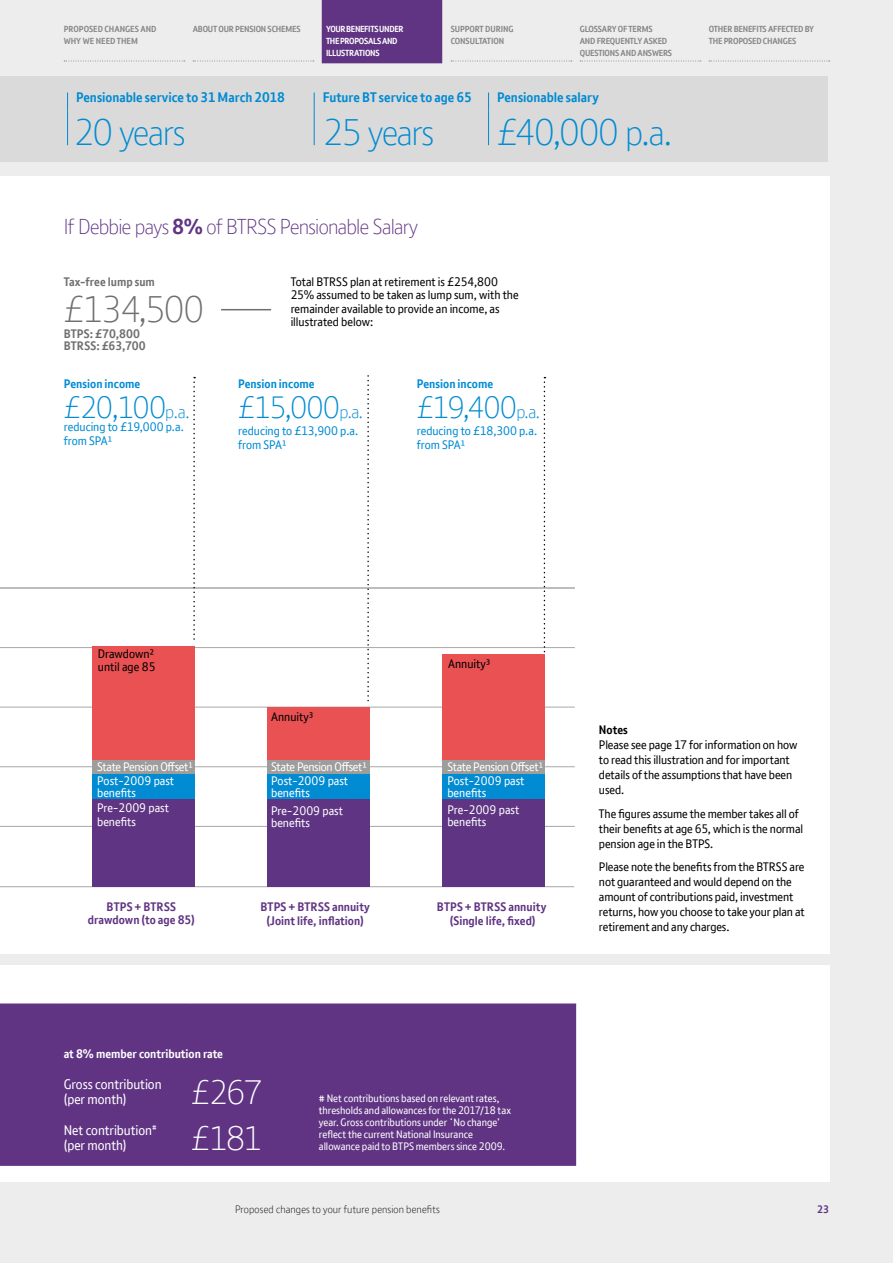
<style>
.page{position:relative;width:893px;height:1263px;background:#ededed}
.page>*{position:absolute;margin:0;border:0;box-sizing:border-box;transform-origin:0 0}
.t1{font:300 36px "BT Font";letter-spacing:-.035em;color:#008bd2}
.t2{font:300 36px "BT Font";letter-spacing:-.045em;color:#706f6f}
.t3{font:300 33px "BT Font";letter-spacing:-.055em;color:#fff}
.t4{font:300 30px "BT Font";letter-spacing:-.03em;color:#008bd2}
.t5{font:300 21px "BT Font";letter-spacing:-.03em;color:#603483}
.t6{font:700 13.5px "BT Font";color:#008bd2}
.t7{font:13.5px/15px "BT Font";letter-spacing:-.005em;color:#fff}
.t8{font:12px/15px "BT Font";letter-spacing:-.005em;color:#000}
.t9{font:12px/12px "BT Font";color:#fff}
.t10{font:700 12px/14.4px "BT Font";color:#603483;text-align:center}
.t11{font:12px/13.5px "BT Font";color:#008bd2}
.t12{font:12px "BT Font";letter-spacing:-.025em;color:#fff}
.t13{font:700 12px/12px "BT Font";letter-spacing:.005em;color:#706f6f}
.t14{font:700 12px "BT Font";color:#008bd2}
.t15{font:700 12px "BT Font";color:#fff}
.t16{font:700 12px "BT Font";color:#000}
.t17{font:10.5px/12px "BT Font";color:#fff}
.t18{font:300 10.5px "BT Font";letter-spacing:.015em;color:#000}
.t19{font:700 10.5px "BT Font";color:#603483}
.t20{font:700 8.55px/12px "BT Font";letter-spacing:-.02em;color:#878787}
.t21{font:700 8.55px/12px "BT Font";letter-spacing:-.035em;color:#fff}
.t22{font:700 8.55px/12px "BT Font";color:#878787}
.s1{font-weight:700}
.s2{font-size:18px}
</style>
<div class="page">
<div style="left:0;top:77px;width:828px;height:85px;background:#dadada"></div>
<div style="left:0;top:176px;width:829px;height:777px;background:#fff"></div>
<div style="left:0;top:965px;width:829px;height:217px;background:#fff"></div>
<div style="left:0;top:1005px;width:576px;height:161px;background:#603483"></div>
<hr style="left:0;top:1004px;width:64px;height:1px;background:#603483">
<hr style="left:64px;top:1004px;width:127px;height:1px;background:#603483">
<hr style="left:191px;top:1004px;width:128px;height:1px;background:#603483">
<hr style="left:319px;top:1004px;width:216px;height:1px;background:#603483">
<hr style="left:535px;top:1004px;width:41px;height:1px;background:#603483">
<svg style="left:64px;top:61px;width:121px;height:1px"></svg>
<svg style="left:193px;top:61px;width:121px;height:1px"></svg>
<div style="left:322px;top:0;width:120px;height:63px;background:#603483"></div>
<svg style="left:451px;top:61px;width:121px;height:1px"></svg>
<svg style="left:580px;top:61px;width:121px;height:1px"></svg>
<svg style="left:709px;top:61px;width:121px;height:1px"></svg>
<hr style="left:0;top:707px;width:575px;height:1px;background:#a8a8a7">
<hr style="left:0;top:647px;width:575px;height:1px;background:#a8a8a7">
<hr style="left:0;top:826px;width:575px;height:1px;background:#a8a8a7">
<hr style="left:0;top:766px;width:575px;height:1px;background:#a8a8a7">
<hr style="left:0;top:588px;width:575px;height:1px;background:#a8a8a7">
<svg style="left:193px;top:377px;width:2px;height:263px"></svg>
<svg style="left:367px;top:376px;width:2px;height:326px"></svg>
<svg style="left:544px;top:377px;width:1px;height:275px"></svg>
<hr style="left:0;top:886px;width:574px;height:1px;background:#a8a8a7">
<div style="left:92px;top:646px;width:102px;height:115px;background:#ea5153"></div>
<div style="left:92px;top:761px;width:102px;height:13px;background:#9d9d9c"></div>
<div style="left:92px;top:774px;width:102px;height:25px;background:#008bd2"></div>
<div style="left:92px;top:799px;width:102px;height:87px;background:#5f3482"></div>
<div style="left:267px;top:707px;width:102px;height:54px;background:#ea5153"></div>
<div style="left:267px;top:761px;width:102px;height:13px;background:#9d9d9c"></div>
<div style="left:267px;top:774px;width:102px;height:25px;background:#008bd2"></div>
<div style="left:267px;top:799px;width:102px;height:87px;background:#5f3482"></div>
<div style="left:442px;top:655px;width:102px;height:106px;background:#ea5153"></div>
<div style="left:442px;top:761px;width:102px;height:13px;background:#9d9d9c"></div>
<div style="left:442px;top:774px;width:102px;height:25px;background:#008bd2"></div>
<div style="left:442px;top:799px;width:102px;height:87px;background:#5f3482"></div>
<svg style="left:67px;top:92px;width:1px;height:19px"></svg>
<hr style="left:67px;top:111px;width:1px;height:34px;background:#008bd2">
<svg style="left:314px;top:92px;width:1px;height:19px"></svg>
<hr style="left:314px;top:111px;width:1px;height:34px;background:#008bd2">
<svg style="left:488px;top:92px;width:1px;height:19px"></svg>
<hr style="left:488px;top:111px;width:1px;height:34px;background:#008bd2">
<hr style="left:221px;top:309px;width:50px;height:1px;background:#706f6f">
<p class="t22" style="left:64px;top:23px;width:94px">PROPOSED CHANGES AND<br>WHY WE NEED THEM</p>
<p class="t20" style="left:193px;top:23px;width:109px">ABOUT OUR PENSION SCHEMES</p>
<p class="t21" style="left:326px;top:23px;width:79px">YOUR BENEFITS UNDER<br>THE PROPOSALS AND<br>ILLUSTRATIONS</p>
<p class="t20" style="left:451px;top:23px;width:64px">SUPPORT DURING<br>CONSULTATION</p>
<p class="t20" style="left:580px;top:23px;width:94px">GLOSSARY OF TERMS<br>AND FREQUENTLY ASKED<br>QUESTIONS AND ANSWERS</p>
<p class="t20" style="left:709px;top:23px;width:107px">OTHER BENEFITS AFFECTED BY<br>THE PROPOSED CHANGES</p>
<p class="t6" style="left:76px;top:89px;width:210px">Pensionable service to 31 March 2018</p>
<p class="t6" style="left:323px;top:89px;width:151px">Future BT service to age 65</p>
<p class="t6" style="left:497px;top:89px;width:103px">Pensionable salary</p>
<h1 class="t1" style="left:74px;top:109px;width:113px">20 years</h1>
<h1 class="t1" style="left:323px;top:109px;width:113px">25 years</h1>
<h1 class="t1" style="left:497px;top:109px;width:176px">£40,000 p.a.</h1>
<h3 class="t5" style="left:64px;top:213px;width:356px">If Debbie pays <span class="s1">8%</span> of BTRSS Pensionable Salary</h3>
<p class="t13" style="left:64px;top:275px;width:93px">Tax-free lump sum</p>
<h1 class="t2" style="left:64px;top:286px;width:142px">£134,500</h1>
<p class="t13" style="left:64px;top:328px;width:84px">BTPS: £70,800<br>BTRSS: £63,700</p>
<p class="t8" style="left:291px;top:274px;width:229px;line-height:13.5px">Total BTRSS plan at retirement is £254,800<br>25% assumed to be taken as lump sum, with the remainder available to provide an income, as illustrated below:</p>
<p class="t14" style="left:64px;top:375px;width:78px">Pension income</p>
<h3 class="t4" style="left:64px;top:388px;width:127px">£20,100<span class="s2">p.a.</span></h3>
<p class="t11" style="left:64px;top:420px;width:122px">reducing to £19,000 p.a. from SPA¹</p>
<p class="t14" style="left:238px;top:375px;width:78px">Pension income</p>
<h3 class="t4" style="left:238px;top:388px;width:126px">£15,000<span class="s2">p.a.</span></h3>
<p class="t11" style="left:238px;top:424px;width:122px">reducing to £13,900 p.a. from SPA¹</p>
<p class="t14" style="left:417px;top:375px;width:78px">Pension income</p>
<h3 class="t4" style="left:417px;top:388px;width:125px">£19,400<span class="s2">p.a.</span></h3>
<p class="t11" style="left:417px;top:424px;width:122px">reducing to £18,300 p.a. from SPA¹</p>
<p class="t8" style="left:98px;top:646px;width:59px;line-height:13.5px">Drawdown² until age 85</p>
<p class="t8" style="left:448px;top:657px;width:44px">Annuity³</p>
<p class="t12" style="left:97px;top:759px;width:97px">State Pension Offset¹</p>
<p class="t8" style="left:271px;top:709px;width:44px">Annuity³</p>
<p class="t12" style="left:271px;top:759px;width:97px">State Pension Offset¹</p>
<p class="t12" style="left:447px;top:759px;width:97px">State Pension Offset¹</p>
<p class="t9" style="left:97px;top:775px;width:78px">Post-2009 past benefits</p>
<p class="t9" style="left:97px;top:801px;width:73px;line-height:13.5px">Pre-2009 past benefits</p>
<p class="t9" style="left:271px;top:775px;width:78px">Post-2009 past benefits</p>
<p class="t9" style="left:271px;top:804px;width:73px">Pre-2009 past benefits</p>
<p class="t9" style="left:447px;top:775px;width:78px">Post-2009 past benefits</p>
<p class="t9" style="left:447px;top:803px;width:73px">Pre-2009 past benefits</p>
<p class="t10" style="left:88px;top:900px;width:108px;line-height:13.5px">BTPS + BTRSS drawdown (to age 85)</p>
<p class="t10" style="left:261px;top:899px;width:111px">BTPS + BTRSS annuity (Joint life, inflation)</p>
<p class="t10" style="left:437px;top:899px;width:111px">BTPS + BTRSS annuity (Single life, fixed)</p>
<p class="t15" style="left:64px;top:1045px;width:161px">at 8% member contribution rate</p>
<p class="t7" style="left:64px;top:1076px;width:99px">Gross contribution (per month)</p>
<h2 class="t3" style="left:191px;top:1070px;width:73px">£267</h2>
<p class="t7" style="left:64px;top:1122px;width:94px">Net contribution<sup># </sup>(per month)</p>
<h2 class="t3" style="left:191px;top:1116px;width:72px">£181</h2>
<p class="t17" style="left:319px;top:1092px;width:194px"># Net contributions based on relevant rates, thresholds and allowances for the 2017/18 tax year. Gross contributions under ʻNo changeʼ reflect the current National Insurance allowance paid to BTPS members since 2009.</p>
<p class="t16" style="left:599px;top:722px;width:30px">Notes</p>
<p class="t8" style="left:599px;top:737px;width:200px">Please see page 17 for information on how to read this illustration and for important details of the assumptions that have been used.</p>
<p class="t8" style="left:599px;top:806px;width:206px">The figures assume the member takes all of their benefits at age 65, which is the normal pension age in the BTPS.</p>
<p class="t8" style="left:599px;top:859px;width:207px">Please note the benefits from the BTRSS are not guaranteed and would depend on the amount of contributions paid, investment returns, how you choose to take your plan at retirement and any charges.</p>
<p class="t18" style="left:235px;top:1202px;width:206px">Proposed changes to your future pension benefits</p>
<p class="t19" style="left:817px;top:1202px;width:14px">23</p>
</div>
